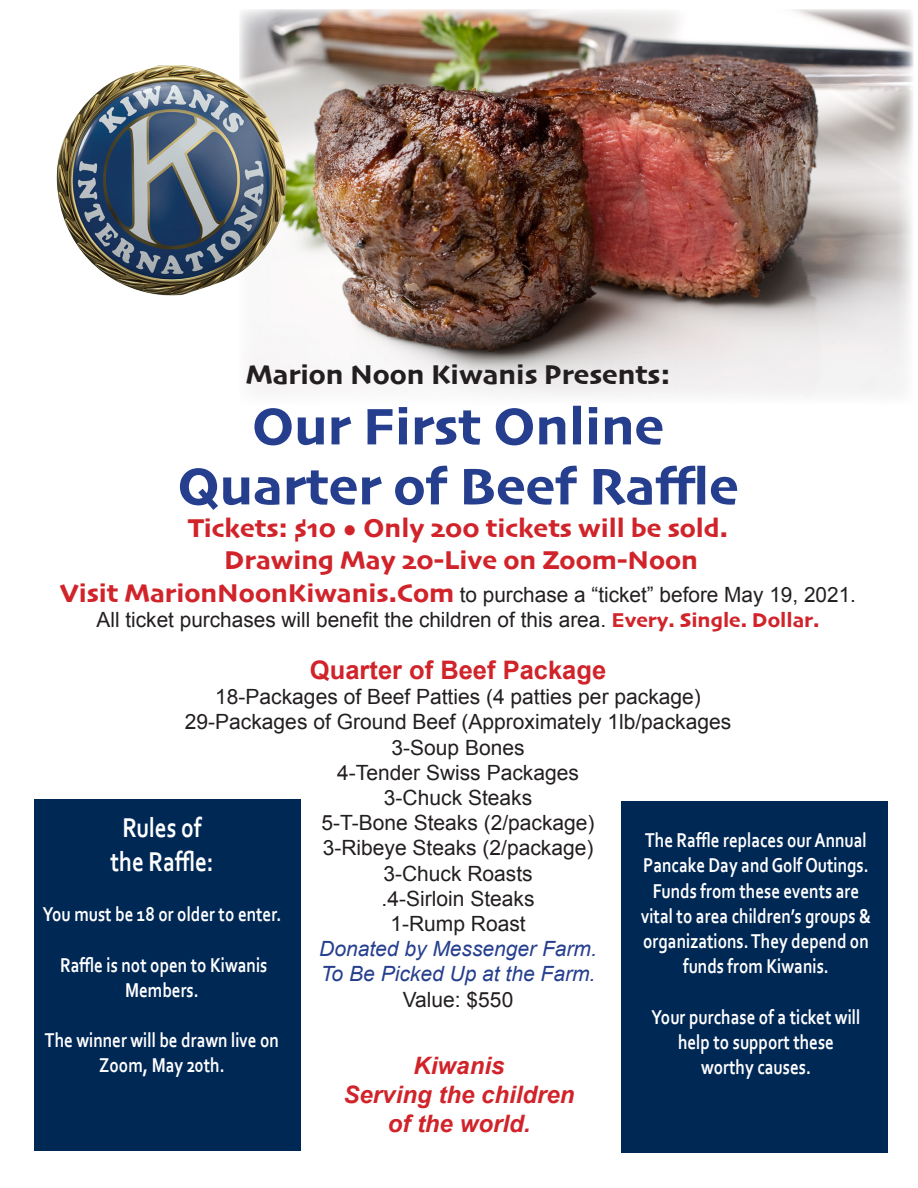
<style>
.page{position:relative;width:918px;height:1188px;background:#fff}
.page>*{position:absolute;margin:0;border:0;box-sizing:border-box;transform-origin:0 0}
.t1{font:54px "Skia";color:#253f8e}
.t2{font:28.5px "Skia";color:#231f20}
.t3{font:700 28.5px "Corbel";color:#fff;scale:.81 1}
.t4{font:27px "Skia";color:#d1232a}
.t5{font:700 25.5px "Arial";color:#d1232a}
.t6{font:italic 700 24px/28.8px "Arial";color:#d1232a;text-align:center}
.t7{font:21px "Arial";color:#231f20}
.t8{font:700 21px/25.2px "Corbel";color:#fff;text-align:center;scale:.81 1}
.t9{font:italic 21px "Arial";color:#253f8e}
.s1{font-family:"Skia";font-size:27px;color:#d1232a}
.s2{font-family:"Skia";color:#d1232a}
</style>
<div class="page">
<div style="left:34px;top:799px;width:267px;height:351px;background:#002855"></div>
<img style="left:239px;top:9px;width:674px;height:387px">
<img style="left:56px;top:65px;width:234px;height:231px">
<div style="left:621px;top:801px;width:267px;height:351px;background:#002855"></div>
<p class="t2" style="left:246px;top:358px;width:426px">Marion Noon Kiwanis Presents:</p>
<p class="t1" style="left:252px;top:394px;width:413px">Our First Online</p>
<p class="t1" style="left:178px;top:454px;width:563px">Quarter of Beef Raffle</p>
<p class="t4" style="left:188px;top:512px;width:542px">Tickets: $10 • Only 200 tickets will be sold.</p>
<p class="t4" style="left:224px;top:544px;width:475px">Drawing May 20-Live on Zoom-Noon</p>
<p class="t7" style="left:60px;top:580px;width:797px"><span class="s1">Visit MarionNoonKiwanis.Com</span> to purchase a “ticket” before May 19, 2021.</p>
<p class="t7" style="left:97px;top:606px;width:724px">All ticket purchases will benefit the children of this area. <span class="s2">Every. Single. Dollar.</span></p>
<p class="t5" style="left:310px;top:653px;width:298px">Quarter of Beef Package</p>
<p class="t7" style="left:215px;top:683px;width:487px">18-Packages of Beef Patties (4 patties per package)</p>
<p class="t7" style="left:185px;top:708px;width:548px">29-Packages of Ground Beef (Approximately 1lb/packages</p>
<p class="t7" style="left:392px;top:733px;width:135px">3-Soup Bones</p>
<p class="t7" style="left:337px;top:759px;width:243px">4-Tender Swiss Packages</p>
<p class="t7" style="left:384px;top:784px;width:150px">3-Chuck Steaks</p>
<p class="t7" style="left:322px;top:809px;width:275px">5-T-Bone Steaks (2/package)</p>
<p class="t7" style="left:323px;top:834px;width:272px">3-Ribeye Steaks (2/package)</p>
<p class="t7" style="left:383px;top:859px;width:151px">3-Chuck Roasts</p>
<p class="t7" style="left:382px;top:885px;width:154px">.4-Sirloin Steaks</p>
<p class="t7" style="left:390px;top:910px;width:137px">1-Rump Roast</p>
<p class="t9" style="left:319px;top:935px;width:279px">Donated by Messenger Farm.</p>
<p class="t9" style="left:321px;top:960px;width:276px">To Be Picked Up at the Farm.</p>
<p class="t7" style="left:403px;top:985px;width:112px">Value: $550</p>
<p class="t3" style="left:122px;top:809px;width:99px">Rules of</p>
<p class="t3" style="left:110px;top:844px;width:129px">the Raffle:</p>
<p class="t8" style="left:43px;top:901px;width:296px">You must be 18 or older to enter.</p>
<p class="t8" style="left:60px;top:952px;width:258px">Raffle is not open to Kiwanis<br>Members.</p>
<p class="t8" style="left:45px;top:1027px;width:291px">The winner will be drawn live on<br>Zoom, May 20th.</p>
<p class="t8" style="left:643px;top:827px;width:280px;text-align:left">The Raffle replaces our Annual<br>Pancake Day and Golf Outings.</p>
<p class="t8" style="left:641px;top:878px;width:285px">Funds from these events are vital to area children’s groups &amp; organizations. They depend on funds from Kiwanis.</p>
<p class="t8" style="left:651px;top:1004px;width:260px">Your purchase of a ticket will</p>
<p class="t8" style="left:678px;top:1029px;width:194px">help to support these</p>
<p class="t6" style="left:414px;top:1052px;width:92px">Kiwanis</p>
<p class="t8" style="left:701px;top:1054px;width:137px">worthy causes.</p>
<p class="t6" style="left:344px;top:1081px;width:232px">Serving the children of the world.</p>
</div>
